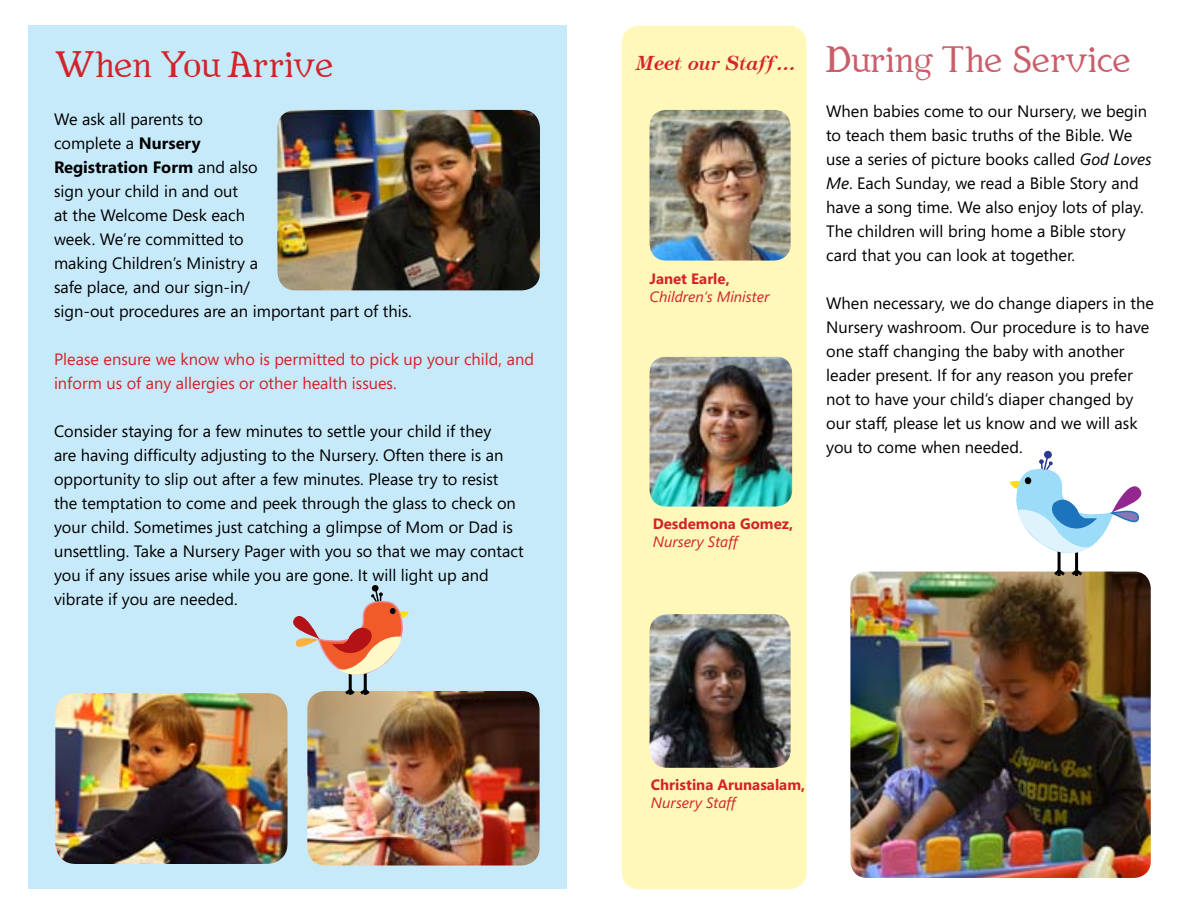
<style>
.page{position:relative;width:1188px;height:918px;background:#fff}
.page>*{position:absolute;margin:0;border:0;box-sizing:border-box;transform-origin:0 0}
.t1{font:39px "Tipofila";color:#ca5e6a}
.t2{font:39px "Tipofila";color:#d2232a}
.t3{font:italic 700 21px "Timbrel";color:#d2232a}
.t4{font:16.5px/24px "Segoe";color:#000}
.t5{font:16.5px/24px "Segoe";color:#d2232a}
.t6{font:700 15px "Segoe";color:#d2232a}
.t7{font:italic 15px "Segoe";color:#d2232a}
.s1{font-weight:700}
.s2{font-style:italic}
</style>
<div class="page">
<div style="left:28px;top:26px;width:538px;height:863px;background:#c7eafb"></div>
<div style="left:622px;top:26px;width:185px;height:863px;background:#fff8b8;border-radius:18px"></div>
<img style="left:850px;top:572px;width:301px;height:306px">
<img style="left:650px;top:110px;width:141px;height:151px">
<img style="left:650px;top:357px;width:142px;height:150px">
<img style="left:307px;top:691px;width:233px;height:175px">
<img style="left:278px;top:110px;width:262px;height:180px">
<img style="left:55px;top:693px;width:233px;height:171px">
<img style="left:650px;top:614px;width:141px;height:154px">
<svg style="left:1010px;top:450px;width:140px;height:129px"></svg>
<svg style="left:286px;top:585px;width:123px;height:113px"></svg>
<h1 class="t2" style="left:54px;top:41px;width:281px">When You Arrive</h1>
<p class="t3" style="left:636px;top:53px;width:160px">Meet our Staff...</p>
<p class="t4" style="left:54px;top:106px;width:359px">We ask all parents to<br>complete a <span class="s1">Nursery<br>Registration Form</span> and also<br>sign your child in and out<br>at the Welcome Desk each<br>week. We’re committed to<br>making Children’s Ministry a<br>safe place, and our sign-in/<br>sign-out procedures are an important part of this.</p>
<p class="t5" style="left:54px;top:346px;width:482px">Please ensure we know who is permitted to pick up your child, and inform us of any allergies or other health issues.</p>
<p class="t4" style="left:54px;top:418px;width:471px">Consider staying for a few minutes to settle your child if they<br>are having difficulty adjusting to the Nursery. Often there is an opportunity to slip out after a few minutes. Please try to resist the temptation to come and peek through the glass to check on your child. Sometimes just catching a glimpse of Mom or Dad is unsettling. Take a Nursery Pager with you so that we may contact you if any issues arise while you are gone. It will light up and vibrate if you are needed.</p>
<p class="t6" style="left:650px;top:268px;width:82px">Janet Earle,</p>
<p class="t7" style="left:650px;top:288px;width:121px">Children’s Minister</p>
<p class="t6" style="left:653px;top:513px;width:142px">Desdemona Gomez,</p>
<p class="t7" style="left:653px;top:533px;width:86px">Nursery Staff</p>
<h1 class="t1" style="left:826px;top:36px;width:306px">During The Service</h1>
<p class="t4" style="left:826px;top:99px;width:327px">When babies come to our Nursery, we begin to teach them basic truths of the Bible. We use a series of picture books called <span class="s2">God Loves Me</span>. Each Sunday, we read a Bible Story and have a song time. We also enjoy lots of play.<br>The children will bring home a Bible story card that you can look at together.</p>
<p class="t4" style="left:826px;top:291px;width:329px">When necessary, we do change diapers in the Nursery washroom. Our procedure is to have one staff changing the baby with another leader present. If for any reason you prefer not to have your child’s diaper changed by our staff, please let us know and we will ask you to come when needed.</p>
<p class="t6" style="left:651px;top:774px;width:156px">Christina Arunasalam,</p>
<p class="t7" style="left:651px;top:794px;width:86px">Nursery Staff</p>
</div>
